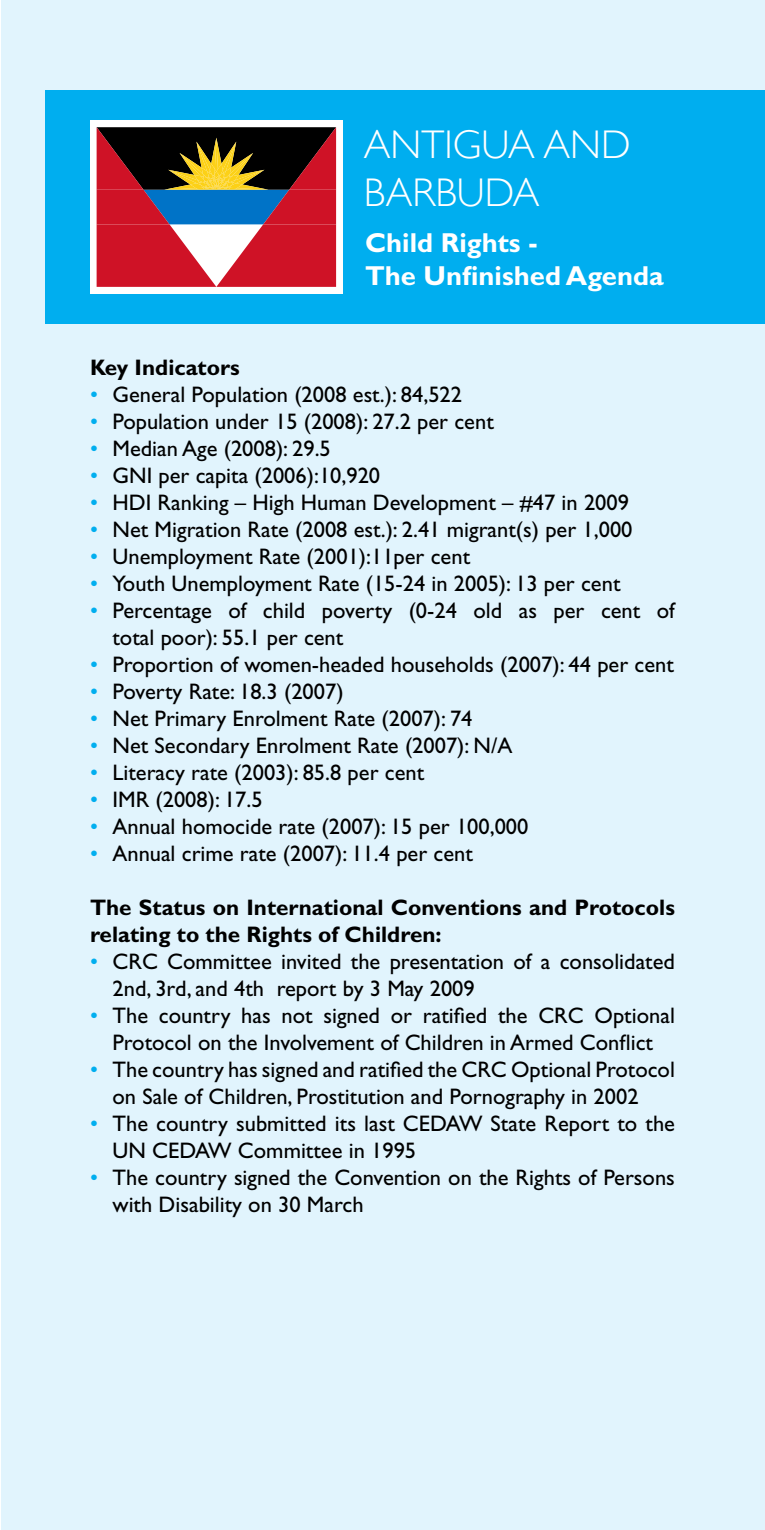
<style>
.page{position:relative;width:765px;height:1530px;background:#fff}
.page>*{position:absolute;margin:0;border:0;box-sizing:border-box;transform-origin:0 0}
.t1{font:300 40px/48px "Gill Sans";color:#fff}
.t2{font:700 27.5px/33px "Gill Sans";color:#fff}
.t3{font:22.5px/27px "Gill Sans";color:#000}
.t4{font:700 22.5px/27px "Gill Sans";color:#000}
.s1{color:#00aeef}
</style>
<div class="page">
<div style="left:1px;top:0;width:764px;height:1530px;background:#e1f4fd"></div>
<div style="left:45px;top:90px;width:720px;height:234px;background:#00aeef"></div>
<div style="left:90px;top:120px;width:252px;height:174px;background:#fff"></div>
<svg style="left:97px;top:127px;width:239px;height:160px;background:#8a363f"></svg>
<h1 class="t1" style="left:364px;top:120px;width:268px">ANTIGUA AND<br>BARBUDA</h1>
<p class="t2" style="left:365px;top:226px;width:300px">Child Rights -<br>The Unfinished Agenda</p>
<p class="t4" style="left:90px;top:354px;width:151px">Key Indicators</p>
<p class="t3" style="left:90px;top:381px;width:374px"><span class="s1">•</span> General Population (2008 est.): 84,522</p>
<p class="t3" style="left:90px;top:408px;width:405px"><span class="s1">•</span> Population under 15 (2008): 27.2 per cent</p>
<p class="t3" style="left:90px;top:435px;width:242px"><span class="s1">•</span> Median Age (2008): 29.5</p>
<p class="t3" style="left:90px;top:462px;width:292px"><span class="s1">•</span> GNI per capita (2006):10,920</p>
<p class="t3" style="left:90px;top:489px;width:541px"><span class="s1">•</span> HDI Ranking – High Human Development – #47 in 2009</p>
<p class="t3" style="left:90px;top:516px;width:544px"><span class="s1">•</span> Net Migration Rate (2008 est.): 2.41 migrant(s) per 1,000</p>
<p class="t3" style="left:90px;top:543px;width:382px"><span class="s1">•</span> Unemployment Rate (2001):11per cent</p>
<p class="t3" style="left:90px;top:570px;width:532px"><span class="s1">•</span> Youth Unemployment Rate (15-24 in 2005): 13 per cent</p>
<p class="t3" style="left:112px;top:597px;width:564px;text-indent:-22px"><span class="s1">•</span> Percentage of child poverty (0-24 old as per cent of total poor): 55.1 per cent</p>
<p class="t3" style="left:90px;top:651px;width:585px"><span class="s1">•</span> Proportion of women-headed households (2007): 44 per cent</p>
<p class="t3" style="left:90px;top:678px;width:255px"><span class="s1">•</span> Poverty Rate: 18.3 (2007)</p>
<p class="t3" style="left:90px;top:705px;width:384px"><span class="s1">•</span> Net Primary Enrolment Rate (2007): 74</p>
<p class="t3" style="left:90px;top:732px;width:424px"><span class="s1">•</span> Net Secondary Enrolment Rate (2007): N/A</p>
<p class="t3" style="left:90px;top:759px;width:336px"><span class="s1">•</span> Literacy rate (2003): 85.8 per cent</p>
<p class="t3" style="left:90px;top:786px;width:174px"><span class="s1">•</span> IMR (2008): 17.5</p>
<p class="t3" style="left:90px;top:813px;width:440px"><span class="s1">•</span> Annual homocide rate (2007): 15 per 100,000</p>
<p class="t3" style="left:90px;top:840px;width:384px"><span class="s1">•</span> Annual crime rate (2007): 11.4 per cent</p>
<p class="t4" style="left:90px;top:894px;width:586px">The Status on International Conventions and Protocols relating to the Rights of Children:</p>
<p class="t3" style="left:112px;top:948px;width:564px;text-indent:-22px"><span class="s1">•</span> CRC Committee invited the presentation of a consolidated<br>2nd, 3rd, and 4th report by 3 May 2009</p>
<p class="t3" style="left:90px;top:1002px;width:586px;text-align:center"><span class="s1">•</span> The country has not signed or ratified the CRC Optional<br>Protocol on the Involvement of Children in Armed Conflict</p>
<p class="t3" style="left:112px;top:1056px;width:564px;text-indent:-22px"><span class="s1">•</span> The country has signed and ratified the CRC Optional Protocol on Sale of Children, Prostitution and Pornography in 2002</p>
<p class="t3" style="left:112px;top:1110px;width:564px;text-indent:-22px"><span class="s1">•</span> The country submitted its last CEDAW State Report to the<br>UN CEDAW Committee in 1995</p>
<p class="t3" style="left:112px;top:1164px;width:564px;text-indent:-22px"><span class="s1">•</span> The country signed the Convention on the Rights of Persons with Disability on 30 March</p>
</div>
